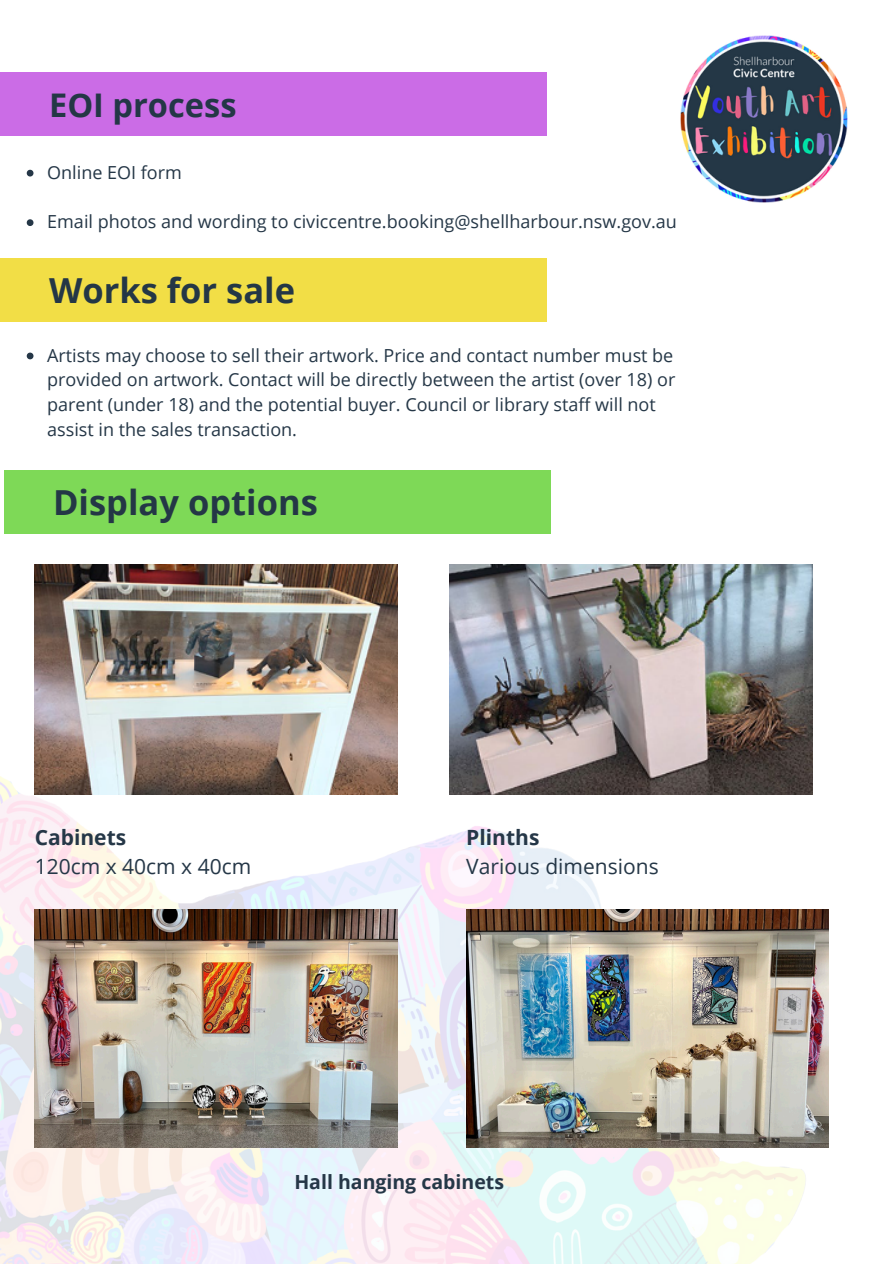
<style>
.page{position:relative;width:894px;height:1264px;background:#fff}
.page>*{position:absolute;margin:0;border:0;box-sizing:border-box;transform-origin:0 0}
.t1{font:700 34.5px "Open Sans";color:#243746}
.t2{font:700 32.55px "Open Sans";color:#243746}
.t3{font:21px/29.2px "Open Sans";color:#253747}
.t4{font:700 19.5px "Open Sans";color:#253747}
.t5{font:18px/24.8px "Open Sans";color:#253747}
.s1{font-weight:700}
</style>
<div class="page">
<img style="left:0;top:489px;width:829px;height:774px">
<img style="left:35px;top:564px;width:362px;height:230px">
<img style="left:449px;top:564px;width:362px;height:230px">
<img style="left:35px;top:910px;width:362px;height:237px">
<img style="left:466px;top:910px;width:362px;height:237px">
<img style="left:680px;top:36px;width:167px;height:166px">
<div style="left:0;top:72px;width:277px;height:63px;background:#cb6ce6"></div>
<svg style="left:27px;top:170px;width:6px;height:6px"></svg>
<svg style="left:27px;top:219px;width:6px;height:7px"></svg>
<div style="left:4px;top:470px;width:277px;height:63px;background:#7ed957"></div>
<div style="left:273px;top:470px;width:277px;height:63px;background:#7ed957"></div>
<div style="left:269px;top:72px;width:277px;height:64px;background:#cb6ce6"></div>
<div style="left:0;top:258px;width:277px;height:64px;background:#f2de46"></div>
<div style="left:269px;top:258px;width:277px;height:64px;background:#f2de46"></div>
<svg style="left:27px;top:352px;width:6px;height:7px"></svg>
<p class="t2" style="left:49px;top:82px;width:189px">EOI process</p>
<p class="t5" style="left:47px;top:159px;width:136px">Online EOI form</p>
<p class="t5" style="left:47px;top:209px;width:631px">Email photos and wording to civiccentre.booking@shellharbour.nsw.gov.au</p>
<p class="t1" style="left:49px;top:266px;width:247px">Works for sale</p>
<h1 class="t5" style="left:47px;top:342px;width:629px">Artists may choose to sell their artwork. Price and contact number must be provided on artwork. Contact will be directly between the artist (over 18) or parent (under 18) and the potential buyer. Council or library staff will not assist in the sales transaction.</h1>
<p class="t1" style="left:53px;top:478px;width:266px">Display options</p>
<p class="t3" style="left:35px;top:822px;width:218px"><span class="s1">Cabinets<br></span>120cm x 40cm x 40cm</p>
<p class="t3" style="left:466px;top:822px;width:194px"><span class="s1">Plinths<br></span>Various dimensions</p>
<h1 class="t4" style="left:294px;top:1168px;width:211px">Hall hanging cabinets</h1>
</div>
